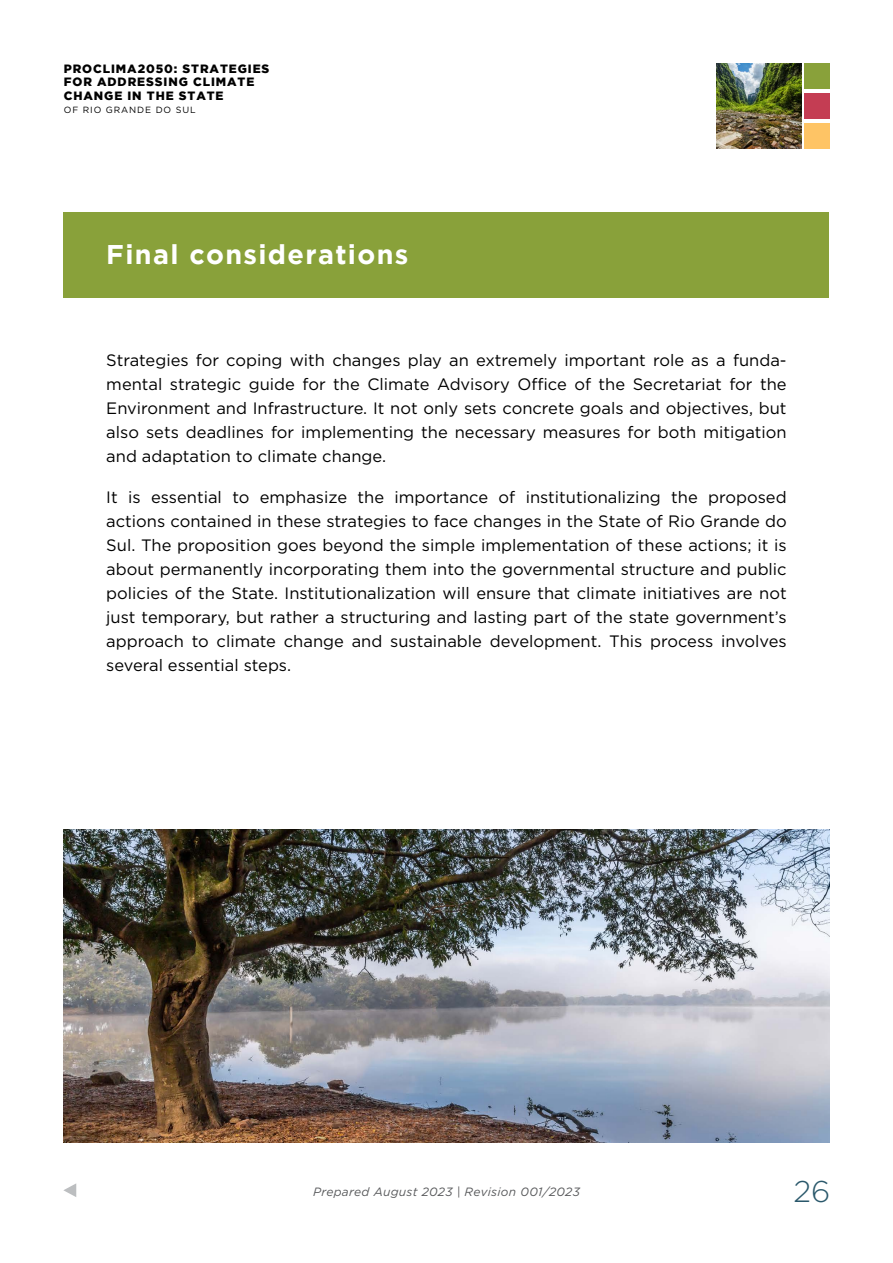
<style>
.page{position:relative;width:893px;height:1263px;background:#fff}
.page>*{position:absolute;margin:0;border:0;box-sizing:border-box;transform-origin:0 0}
.t1{font:300 30px "Gotham";color:#2a586b}
.t2{font:700 27px "Gotham";letter-spacing:.05em;color:#fff}
.t3{font:16.5px/24px "Gotham";color:#000;text-align:justify}
.t4{font:900 12px/13.5px "Gotham";letter-spacing:.075em;color:#000}
.t5{font:italic 12px "Gotham";letter-spacing:.025em;color:#58595b}
.t6{font:9px "Gotham";letter-spacing:.1em;color:#000}
</style>
<div class="page">
<div style="left:804px;top:64px;width:26px;height:25px;background:#89a13a"></div>
<div style="left:804px;top:94px;width:26px;height:25px;background:#c43d53"></div>
<div style="left:804px;top:123px;width:26px;height:26px;background:#fec465"></div>
<img style="left:716px;top:64px;width:85px;height:85px">
<svg style="left:63px;top:1183px;width:13px;height:14px"></svg>
<img style="left:64px;top:829px;width:765px;height:314px">
<div style="left:64px;top:213px;width:765px;height:85px;background:#89a13a"></div>
<p class="t4" style="left:64px;top:61px;width:207px">PROCLIMA2050: STRATEGIES<br>FOR ADDRESSING CLIMATE<br>CHANGE IN THE STATE</p>
<p class="t6" style="left:64px;top:104px;width:133px">OF RIO GRANDE DO SUL</p>
<h2 class="t2" style="left:106px;top:239px;width:304px">Final considerations</h2>
<p class="t3" style="left:106px;top:348px;width:682px">Strategies for coping with changes play an extremely important role as a funda&shy;mental strategic guide for the Climate Advisory Office of the Secretariat for the Environment and Infrastructure. It not only sets concrete goals and objectives, but also sets deadlines for implementing the necessary measures for both mitigation and adaptation to climate change.</p>
<p class="t3" style="left:106px;top:485px;width:682px">It is essential to emphasize the importance of institutionalizing the proposed actions contained in these strategies to face changes in the State of Rio Grande do Sul. The proposition goes beyond the simple implementation of these actions; it is about permanently incorporating them into the governmental structure and public policies of the State. Institutionalization will ensure that climate initiatives are not just temporary, but rather a structuring and lasting part of the state government’s approach to climate change and sustainable development. This process involves several essential steps.</p>
<p class="t5" style="left:313px;top:1185px;width:268px">Prepared August 2023 | Revision 001/2023</p>
<h1 class="t1" style="left:793px;top:1173px;width:38px">26</h1>
</div>
